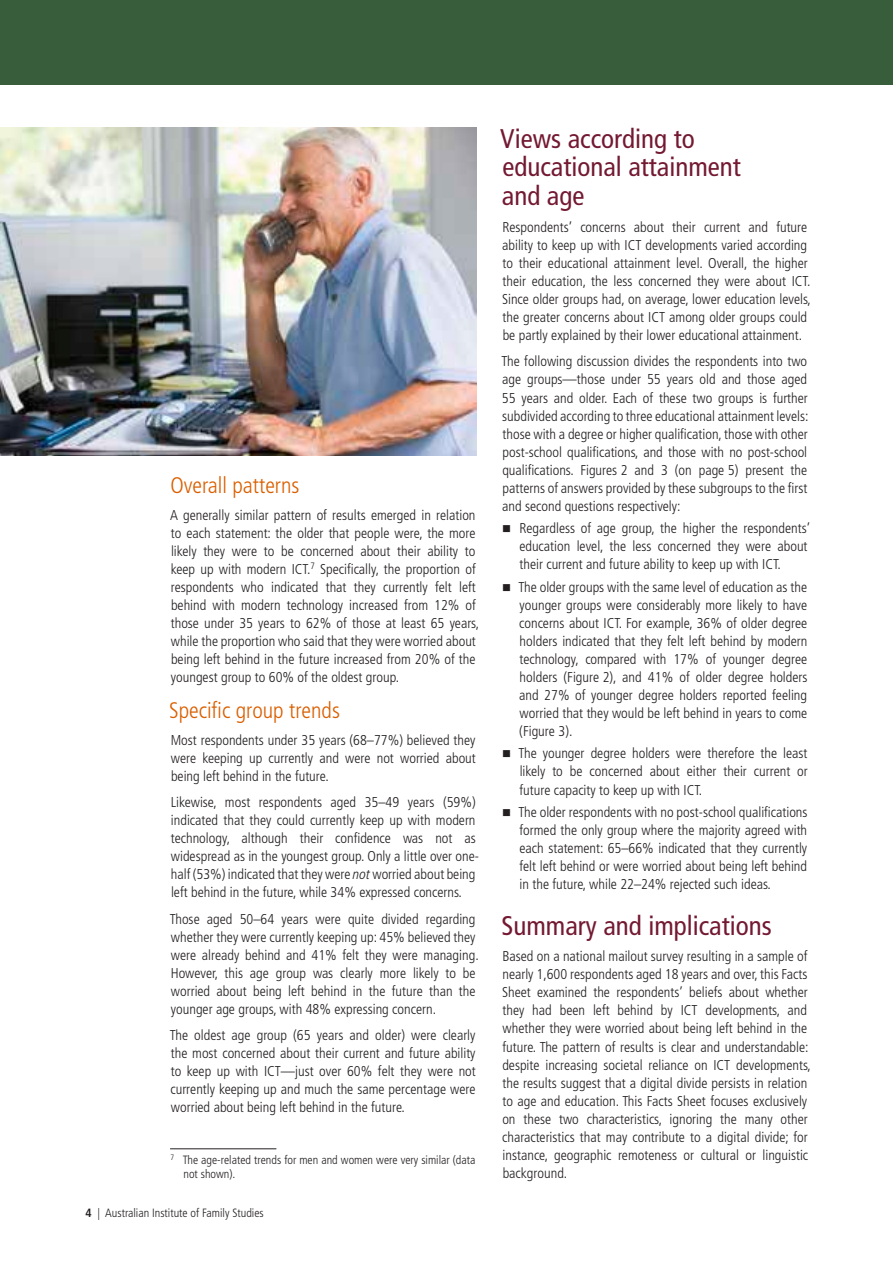
<style>
.page{position:relative;width:893px;height:1263px;background:#fff}
.page>*{position:absolute;margin:0;border:0;box-sizing:border-box;transform-origin:0 0}
.Heading_1{font:condensed 27px/28.5px "Frutiger LT Std";color:#731932}
.Heading_2{font:300 condensed 22.5px "Frutiger LT Std";color:#da5f00}
.Body_Text{font:300 condensed 14.25px/18px "Frutiger LT Std";color:#231f20;text-align:justify}
.Footnote{font:300 condensed 12px/13.5px "Frutiger LT Std";color:#231f20}
.s1{font-family:"Frutiger LT Pro";font-style:italic}
.s2{font-weight:700}
</style>
<div class="page">
<div style="left:0;top:0;width:893px;height:85px;background:#375d3b"></div>
<hr style="left:170px;top:1148px;width:106px;height:1px;background:#231f20">
<img style="left:0;top:128px;width:476px;height:327px">
<h3 class="Heading_2" style="left:170px;top:473px;width:131px">Overall patterns</h3>
<p class="Body_Text" style="left:170px;top:506px;width:311px;text-align:left">A generally similar pattern of results emerged in relation to each statement: the older that people were, the more likely they were to be concerned about their ability to keep up with modern ICT.<sup>7</sup> Specifically, the proportion of respondents who indicated that they currently felt left behind with modern technology increased from 12% of those under 35 years to 62% of those at least 65 years, while the proportion who said that they were worried about being left behind in the future increased from 20% of the youngest group to 60% of the oldest group.</p>
<h3 class="Heading_2" style="left:169px;top:698px;width:172px">Specific group trends</h3>
<p class="Body_Text" style="left:171px;top:731px;width:307px">Most respondents under 35 years (68–77%) believed they were keeping up currently and were not worried about being left behind in the future.</p>
<p class="Body_Text" style="left:171px;top:794px;width:310px;text-align:left">Likewise, most respondents aged 35–49 years (59%) indicated that they could currently keep up with modern technology, although their confidence was not as widespread as in the youngest group. Only a little over one&shy;half (53%) indicated that they were <span class="s1">not</span> worried about being left behind in the future, while 34% expressed concerns.</p>
<p class="Body_Text" style="left:170px;top:910px;width:310px;text-align:left">Those aged 50–64 years were quite divided regarding whether they were currently keeping up: 45% believed they were already behind and 41% felt they were managing.<br>However, this age group was clearly more likely to be worried about being left behind in the future than the younger age groups, with 48% expressing concern.</p>
<p class="Body_Text" style="left:170px;top:1027px;width:307px">The oldest age group (65 years and older) were clearly the most concerned about their current and future ability to keep up with ICT—just over 60% felt they were not currently keeping up and much the same percentage were worried about being left behind in the future.</p>
<p class="Footnote" style="left:183px;top:1154px;width:294px;text-indent:-13px"><sup>7</sup> The age-related trends for men and women were very similar (data not shown).</p>
<p class="Footnote" style="left:85px;top:1206px;width:180px"><span class="s2">4</span> | Australian Institute of Family Studies</p>
<h2 class="Heading_1" style="left:500px;top:124px;width:242px">Views according to educational attainment and age</h2>
<p class="Body_Text" style="left:502px;top:218px;width:310px;text-align:left">Respondents’ concerns about their current and future ability to keep up with ICT developments varied according to their educational attainment level. Overall, the higher their education, the less concerned they were about ICT.<br>Since older groups had, on average, lower education levels, the greater concerns about ICT among older groups could be partly explained by their lower educational attainment.</p>
<p class="Body_Text" style="left:502px;top:353px;width:308px">The following discussion divides the respondents into two age groups—those under 55 years old and those aged 55 years and older. Each of these two groups is further subdivided according to three educational attainment levels: those with a degree or higher qualification, those with other post-school qualifications, and those with no post-school qualifications. Figures 2 and 3</p>
<p class="Body_Text" style="left:675px;top:461px;width:65px">(on page 5)</p>
<p class="Body_Text" style="left:502px;top:461px;width:307px;text-indent:243px">present the patterns of answers provided by these subgroups to the first and second questions respectively:</p>
<p class="Body_Text" style="left:519px;top:519px;width:292px;text-align:left">Regardless of age group, the higher the respondents’ education level, the less concerned they were about their current and future ability to keep up with ICT.</p>
<p class="Body_Text" style="left:519px;top:578px;width:290px">The older groups with the same level of education as the younger groups were considerably more likely to have concerns about ICT. For example, 36% of older degree holders indicated that they felt left behind by modern technology, compared with 17% of younger degree holders (Figure 2), and 41% of older degree holders and 27% of younger degree holders reported feeling worried that they would be left behind in years to come (Figure 3).</p>
<p class="Body_Text" style="left:519px;top:745px;width:291px">The younger degree holders were therefore the least likely to be concerned about either their current or future capacity to keep up with ICT.</p>
<p class="Body_Text" style="left:519px;top:803px;width:290px">The older respondents with no post-school qualifications formed the only group where the majority agreed with each statement: 65–66% indicated that they currently felt left behind or were worried about being left behind in the future, while 22–24% rejected such ideas.</p>
<h2 class="Heading_1" style="left:501px;top:911px;width:272px">Summary and implications</h2>
<p class="Body_Text" style="left:502px;top:947px;width:310px;text-align:left">Based on a national mailout survey resulting in a sample of nearly 1,600 respondents aged 18 years and over, this Facts Sheet examined the respondents’ beliefs about whether they had been left behind by ICT developments, and whether they were worried about being left behind in the future. The pattern of results is clear and understandable: despite increasing societal reliance on ICT developments, the results suggest that a digital divide persists in relation to age and education. This Facts Sheet focuses exclusively on these two characteristics, ignoring the many other characteristics that may contribute to a digital divide; for instance, geographic remoteness or cultural or linguistic background.</p>
</div>
